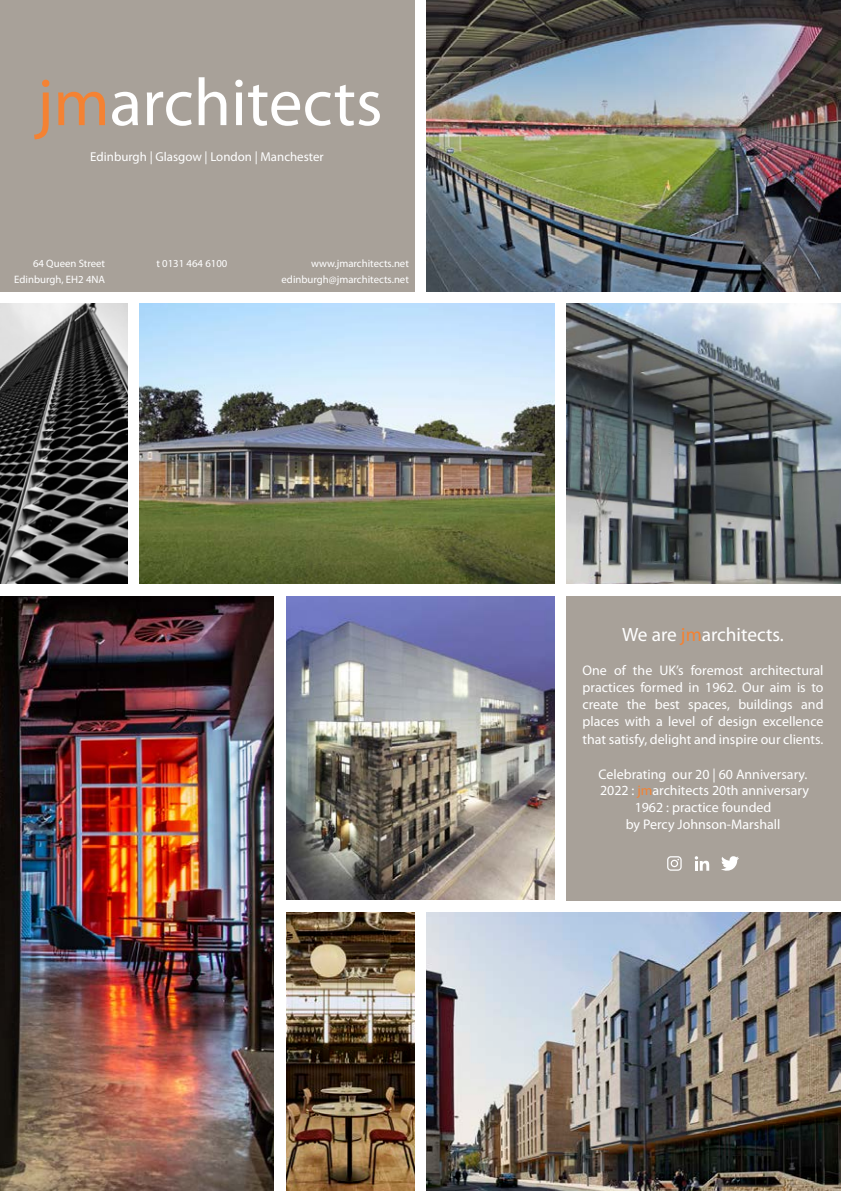
<style>
.page{position:relative;width:842px;height:1191px;background:#fff}
.page>*{position:absolute;margin:0;border:0;box-sizing:border-box;transform-origin:0 0}
.t1{font:19.4px "Myriad Pro";color:#fff}
.t2{font:14px/17px "Myriad Pro";color:#fff;text-align:justify}
.t3{font:12.8px "Myriad Pro";color:#fff}
.t4{font:10.8px/15.8px "Myriad Pro";color:#fff;text-align:right}
.s1{color:#f48232}
</style>
<div class="page">
<div style="left:0;top:0;width:414px;height:291px;background:#a8a199"></div>
<svg style="left:34px;top:77px;width:346px;height:62px"></svg>
<img style="left:0;top:303px;width:128px;height:280px">
<img style="left:0;top:596px;width:274px;height:595px">
<img style="left:286px;top:596px;width:268px;height:304px">
<img style="left:566px;top:304px;width:274px;height:279px">
<img style="left:426px;top:912px;width:414px;height:279px">
<img style="left:426px;top:0;width:414px;height:291px">
<img style="left:140px;top:303px;width:414px;height:280px">
<img style="left:286px;top:912px;width:128px;height:279px">
<div style="left:566px;top:596px;width:274px;height:304px;background:#a8a199"></div>
<svg style="left:695px;top:856px;width:14px;height:14px"></svg>
<svg style="left:667px;top:856px;width:15px;height:14px"></svg>
<svg style="left:721px;top:856px;width:18px;height:15px"></svg>
<p class="t3" style="left:90px;top:148px;width:235px">Edinburgh | Glasgow | London | Manchester</p>
<p class="t4" style="left:33px;top:255px;width:74px">64 Queen Street</p>
<p class="t4" style="left:156px;top:255px;width:72px">t 0131 464 6100</p>
<p class="t4" style="left:14px;top:271px;width:92px">Edinburgh, EH2 4NA</p>
<p class="t4" style="left:282px;top:255px;width:129px">www.jmarchitects.net edinburgh@jmarchitects.net</p>
<p class="t1" style="left:622px;top:622px;width:163px">We are <span class="s1">jm</span>architects.</p>
<p class="t2" style="left:583px;top:662px;width:242px">One of the UK’s foremost architectural practices formed in 1962. Our aim is to create the best spaces, buildings and places with a level of design excellence that satisfy, delight and inspire our clients.</p>
<p class="t2" style="left:599px;top:765px;width:212px;text-align:center">Celebrating our 20 | 60 Anniversary.<br>2022 : <span class="s1">jm</span>architects 20th anniversary<br>1962 : practice founded<br>by Percy Johnson-Marshall</p>
</div>
